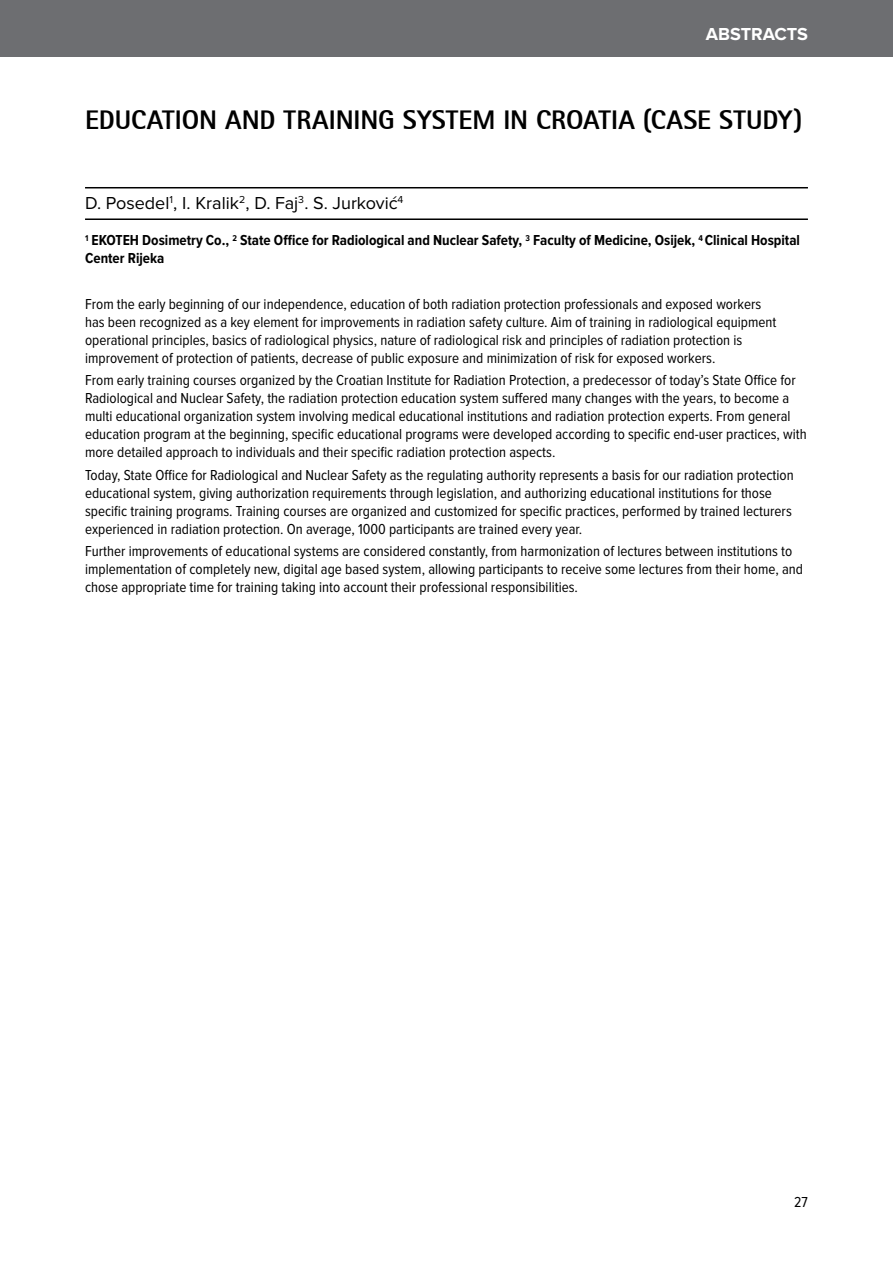
<style>
.page{position:relative;width:893px;height:1263px;background:#fff}
.page>*{position:absolute;margin:0;border:0;box-sizing:border-box;transform-origin:0 0}
.t1{font:27px "AT Rot San Ser Ext Bol";letter-spacing:-.005em;color:#000}
.t2{font:18px "Proxima Nova";letter-spacing:-.005em;color:#000}
.t3{font:700 18px "Proxima Nova";color:#fff}
.t4{font:15px/18px "Proxima Nova Cond";color:#000}
.t5{font:700 15px/18px "Proxima Nova Cond";color:#000}
</style>
<div class="page">
<div style="left:0;top:0;width:893px;height:57px;background:#6d6e71"></div>
<hr style="left:85px;top:187px;width:723px;height:1px;background:#000">
<hr style="left:85px;top:218px;width:723px;height:2px;background:#000">
<p class="t3" style="left:706px;top:26px;width:104px">ABSTRACTS</p>
<h1 class="t1" style="left:85px;top:103px;width:61px">EDUCATIO</h1>
<h1 class="t1" style="left:199px;top:103px;width:249px">N AND TRAINING SYSTEM</h1>
<h1 class="t1" style="left:503px;top:103px;width:63px">IN CROATIA</h1>
<h1 class="t1" style="left:643px;top:103px;width:40px">(CASE</h1>
<h1 class="t1" style="left:719px;top:103px;width:85px">STUDY)</h1>
<p class="t2" style="left:85px;top:195px;width:320px">D. Posedel<sup>1</sup>, I. Kralik<sup>2</sup>, D. Faj<sup>3</sup>. S. Jurković<sup>4</sup></p>
<p class="t5" style="left:85px;top:232px;width:716px"><sup>1</sup> EKOTEH Dosimetry Co., <sup>2</sup> State Office for Radiological and Nuclear Safety, <sup>3</sup> Faculty of Medicine, Osijek, <sup>4</sup> Clinical Hospital<br>Center Rijeka</p>
<p class="t4" style="left:85px;top:295px;width:693px">From the early beginning of our independence, education of both radiation protection professionals and exposed workers has been recognized as a key element for improvements in radiation safety culture. Aim of training in radiological equipment operational principles, basics of radiological physics, nature of radiological risk and principles of radiation protection is improvement of protection of patients, decrease of public exposure and minimization of risk for exposed workers.</p>
<p class="t4" style="left:85px;top:372px;width:723px">From early training courses organized by the Croatian Institute for Radiation Protection, a predecessor of today’s State Office for Radiological and Nuclear Safety, the radiation protection education system suffered many changes with the years, to become a multi educational organization system involving medical educational institutions and radiation protection experts. From general education program at the beginning, specific educational programs were developed according to specific end-user practices, with more detailed approach to individuals and their specific radiation protection aspects.</p>
<p class="t4" style="left:85px;top:466px;width:710px">Today, State Office for Radiological and Nuclear Safety as the regulating authority represents a basis for our radiation protection educational system, giving authorization requirements through legislation, and authorizing educational institutions for those specific training programs. Training courses are organized and customized for specific practices, performed by trained lecturers experienced in radiation protection. On average, 1000 participants are trained every year.</p>
<p class="t4" style="left:85px;top:543px;width:720px">Further improvements of educational systems are considered constantly, from harmonization of lectures between institutions to implementation of completely new, digital age based system, allowing participants to receive some lectures from their home, and chose appropriate time for training taking into account their professional responsibilities.</p>
<p class="t4" style="left:794px;top:1193px;width:15px">27</p>
</div>
